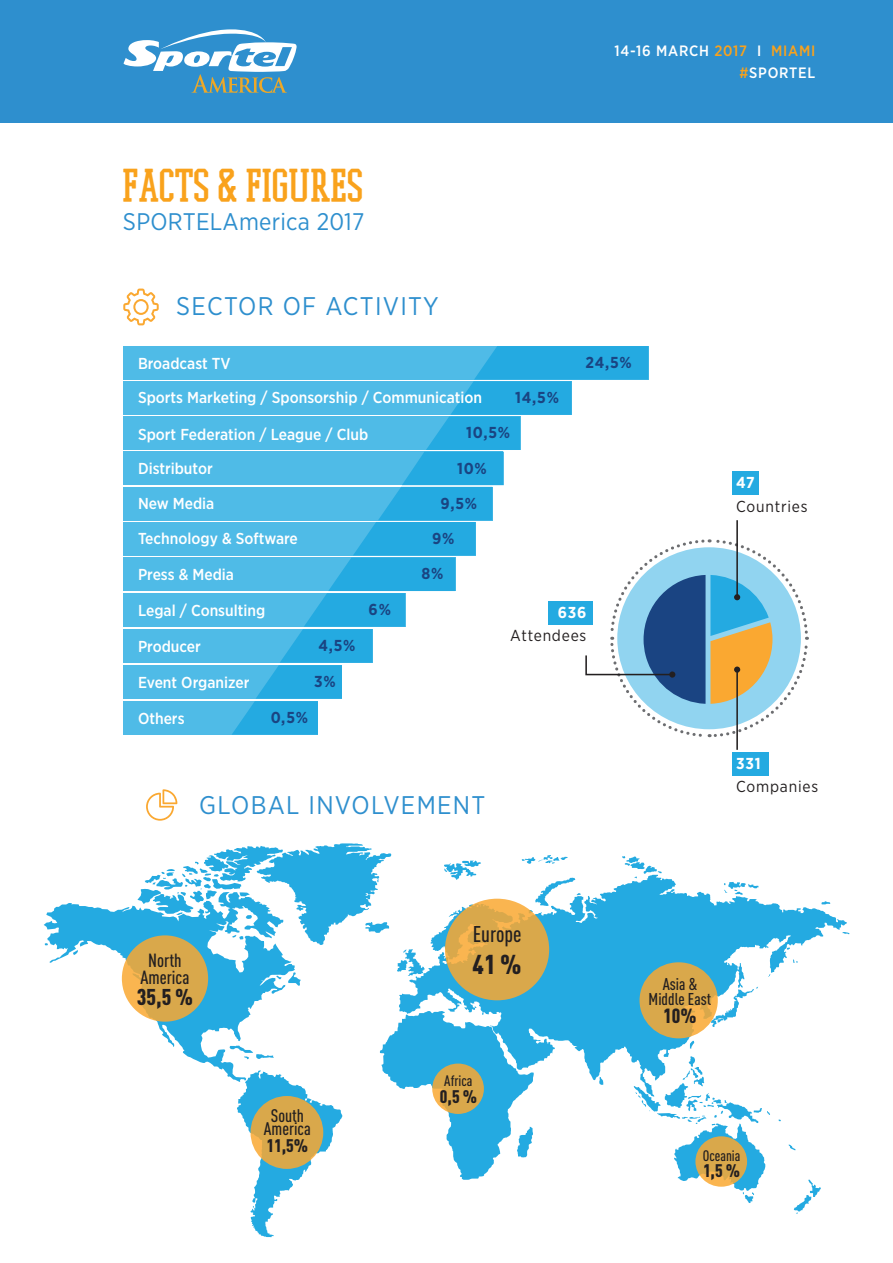
<style>
.page{position:relative;width:893px;height:1263px;background:#fff}
.page>*{position:absolute;margin:0;border:0;box-sizing:border-box;transform-origin:0 0}
.t1{font:33px "PROMESH";color:#f9a21c}
.t2{font:900 27px "DIN Cond";color:#231f20}
.t3{font:25.5px "Gotham Narrow";letter-spacing:.05em;color:#2e8fce}
.t4{font:24px "Gotham Narrow";letter-spacing:.01em;color:#2e8fce}
.t5{font:500 22.5px "DIN Cond";color:#231f20}
.t6{font:900 22.5px "DIN Cond";color:#231f20}
.t7{font:900 20.25px "DIN Cond";color:#231f20}
.t8{font:500 18.75px "DIN Cond";color:#231f20}
.t9{font:900 18px "DIN Cond";color:#231f20}
.t10{font:500 18px/13.5px "DIN Cond";color:#231f20;text-align:center}
.t11{font:500 16.8px/15.1px "DIN Cond";color:#231f20;text-align:center}
.t12{font:500 15.9px/34.5px "Gotham Narrow";color:#fff}
.t13{font:700 15.9px "Gotham Narrow";letter-spacing:.05em;color:#1a4482}
.t14{font:15.9px "Gotham Narrow";letter-spacing:.05em;color:#231f20}
.t15{font:700 15.9px "Gotham Narrow";letter-spacing:.05em;color:#fff}
.t16{font:500 15px/21.9px "Gotham Narrow";letter-spacing:.05em;color:#fff;text-align:right}
.t17{font:500 15px "DIN Cond";color:#231f20}
.s1{color:#f9a21c}
</style>
<div class="page">
<div style="left:0;top:0;width:893px;height:122px;background:#2e8fce"></div>
<svg style="left:124px;top:29px;width:173px;height:64px"></svg>
<div style="left:733px;top:752px;width:36px;height:24px;background:#24aae1"></div>
<svg style="left:146px;top:789px;width:31px;height:32px"></svg>
<svg style="left:123px;top:289px;width:36px;height:36px"></svg>
<div style="left:123px;top:346px;width:526px;height:34px;background:#4fbbe7"></div>
<div style="left:123px;top:381px;width:449px;height:34px;background:#4fbbe7"></div>
<div style="left:123px;top:416px;width:397px;height:34px;background:#4fbbe7"></div>
<div style="left:123px;top:452px;width:380px;height:33px;background:#4fbbe7"></div>
<div style="left:123px;top:487px;width:369px;height:33px;background:#4fbbe7"></div>
<div style="left:123px;top:522px;width:353px;height:33px;background:#4fbbe7"></div>
<div style="left:123px;top:558px;width:332px;height:33px;background:#4fbbe7"></div>
<div style="left:123px;top:593px;width:282px;height:34px;background:#4fbbe7"></div>
<div style="left:123px;top:629px;width:249px;height:34px;background:#4fbbe7"></div>
<div style="left:123px;top:665px;width:219px;height:34px;background:#4fbbe7"></div>
<div style="left:123px;top:701px;width:195px;height:34px;background:#4fbbe7"></div>
<svg style="left:232px;top:346px;width:577px;height:404px"></svg>
<svg style="left:44px;top:843px;width:805px;height:394px"></svg>
<svg style="left:445px;top:899px;width:104px;height:101px;background:#dda94c"></svg>
<svg style="left:122px;top:935px;width:86px;height:87px;background:#dba94d"></svg>
<div style="left:251px;top:1096px;width:72px;height:73px;background:#d9a84b;border-radius:50%"></div>
<svg style="left:432px;top:1063px;width:52px;height:51px;background:#d7a94e"></svg>
<svg style="left:639px;top:962px;width:79px;height:76px;background:#daa94e"></svg>
<svg style="left:695px;top:1136px;width:52px;height:51px;background:#dbaa4f"></svg>
<p class="t16" style="left:614px;top:40px;width:202px">14-16 MARCH <span class="s1">2017</span> I <span class="s1">MIAMI #</span>SPORTEL</p>
<h1 class="t1" style="left:124px;top:169px;width:242px">FACTS &amp; FIGURES</h1>
<h3 class="t4" style="left:123px;top:206px;width:43px">SPORTEL</h3>
<h3 class="t4" style="left:223px;top:206px;width:143px">America 2017</h3>
<h3 class="t3" style="left:176px;top:290px;width:264px">Sector of Activity</h3>
<p class="t12" style="left:138px;top:345px;width:94px">Broadcast TV</p>
<p class="t12" style="left:138px;top:380px;width:346px">Sports Marketing / Sponsorship / Communication</p>
<p class="t13" style="left:515px;top:387px;width:45px">14,5%</p>
<p class="t13" style="left:586px;top:352px;width:48px">24,5%</p>
<p class="t12" style="left:138px;top:417px;width:232px">Sport Federation / League / Club</p>
<p class="t12" style="left:138px;top:451px;width:78px">Distributor<br>New Media</p>
<p class="t12" style="left:138px;top:521px;width:161px">Technology &amp; Software</p>
<p class="t12" style="left:138px;top:557px;width:98px">Press &amp; Media</p>
<p class="t12" style="left:138px;top:592px;width:129px">Legal / Consulting</p>
<p class="t12" style="left:138px;top:628px;width:64px">Producer</p>
<p class="t12" style="left:138px;top:665px;width:113px">Event Organizer</p>
<p class="t12" style="left:138px;top:701px;width:48px">Others</p>
<p class="t13" style="left:318px;top:635px;width:39px">4,5%</p>
<p class="t13" style="left:314px;top:671px;width:23px">3%</p>
<p class="t13" style="left:271px;top:707px;width:39px">0,5%</p>
<p class="t13" style="left:369px;top:599px;width:24px">6%</p>
<p class="t13" style="left:466px;top:423px;width:46px">10,5%</p>
<p class="t13" style="left:457px;top:458px;width:31px">10%</p>
<p class="t13" style="left:441px;top:493px;width:38px">9,5%</p>
<p class="t13" style="left:432px;top:528px;width:24px">9%</p>
<p class="t13" style="left:421px;top:564px;width:23px">8%</p>
<p class="t15" style="left:558px;top:602px;width:30px">636</p>
<p class="t14" style="left:510px;top:626px;width:78px">Attendees</p>
<h3 class="t3" style="left:199px;top:789px;width:288px">Global Involvement</h3>
<h3 class="t5" style="left:473px;top:921px;width:50px">Europe</h3>
<p class="t8" style="left:148px;top:949px;width:35px">North</p>
<h2 class="t2" style="left:473px;top:947px;width:50px">41 %</h2>
<h3 class="t6" style="left:137px;top:983px;width:58px">35,5 %</h3>
<p class="t8" style="left:141px;top:966px;width:50px">America</p>
<p class="t10" style="left:264px;top:1108px;width:48px">South<br>America</p>
<p class="t9" style="left:266px;top:1134px;width:43px">11,5%</p>
<p class="t17" style="left:444px;top:1072px;width:30px">Africa</p>
<p class="t9" style="left:440px;top:1085px;width:39px">0,5 %</p>
<p class="t15" style="left:736px;top:473px;width:20px">47</p>
<p class="t14" style="left:736px;top:496px;width:73px">Countries</p>
<p class="t15" style="left:736px;top:753px;width:26px">331</p>
<p class="t14" style="left:736px;top:777px;width:83px">Companies</p>
<p class="t11" style="left:649px;top:976px;width:64px">Asia &amp;<br>Middle East</p>
<p class="t7" style="left:663px;top:1003px;width:35px">10%</p>
<p class="t17" style="left:703px;top:1146px;width:39px">Oceania</p>
<p class="t9" style="left:703px;top:1159px;width:39px">1,5 %</p>
</div>
